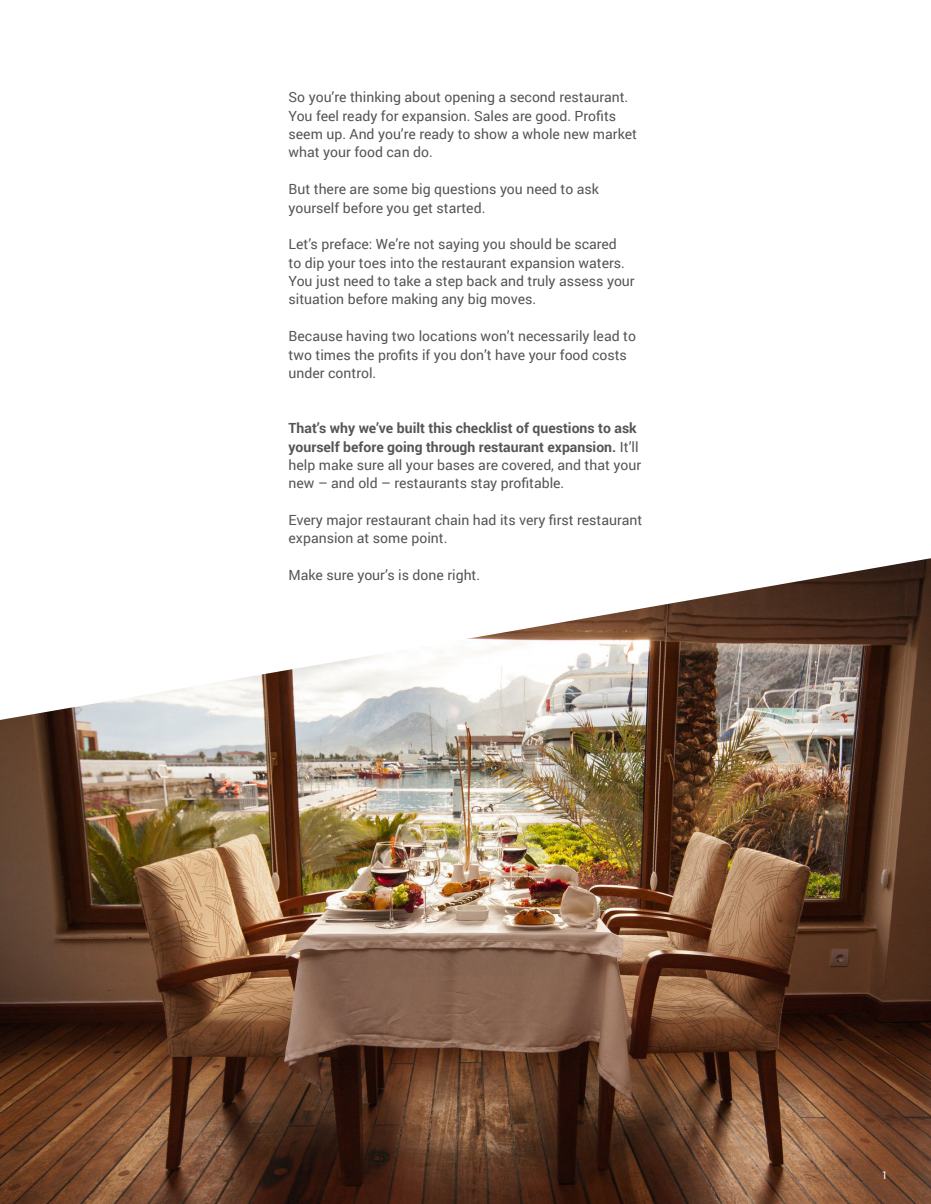
<style>
.page{position:relative;width:931px;height:1204px;background:#fff}
.page>*{position:absolute;margin:0;border:0;box-sizing:border-box;transform-origin:0 0}
.t1{font:14px/18.4px "Roboto";color:#555}
.t2{font:700 14px/18.4px "Roboto";color:#555}
.t3{font:10.5px "Roboto";color:#fff}
.s1{font-weight:400}
</style>
<div class="page">
<img style="left:0;top:558px;width:930px;height:645px">
<p class="t1" style="left:288px;top:87px;width:350px">So you’re thinking about opening a second restaurant.<br>You feel ready for expansion. Sales are good. Profits seem up. And you’re ready to show a whole new market what your food can do.</p>
<p class="t1" style="left:288px;top:179px;width:312px">But there are some big questions you need to ask yourself before you get started.</p>
<p class="t1" style="left:288px;top:234px;width:347px">Let’s preface: We’re not saying you should be scared<br>to dip your toes into the restaurant expansion waters.<br>You just need to take a step back and truly assess your situation before making any big moves.</p>
<p class="t1" style="left:288px;top:326px;width:349px">Because having two locations won’t necessarily lead to two times the profits if you don’t have your food costs under control.</p>
<p class="t2" style="left:288px;top:418px;width:354px">That’s why we’ve built this checklist of questions to ask yourself before going through restaurant expansion. <span class="s1">It’ll help make sure all your bases are covered, and that your new – and old – restaurants stay profitable.</span></p>
<p class="t1" style="left:288px;top:510px;width:355px">Every major restaurant chain had its very first restaurant expansion at some point.</p>
<p class="t1" style="left:288px;top:565px;width:193px">Make sure your’s is done right.</p>
<p class="t3" style="left:881px;top:1167px;width:7px">1</p>
</div>
